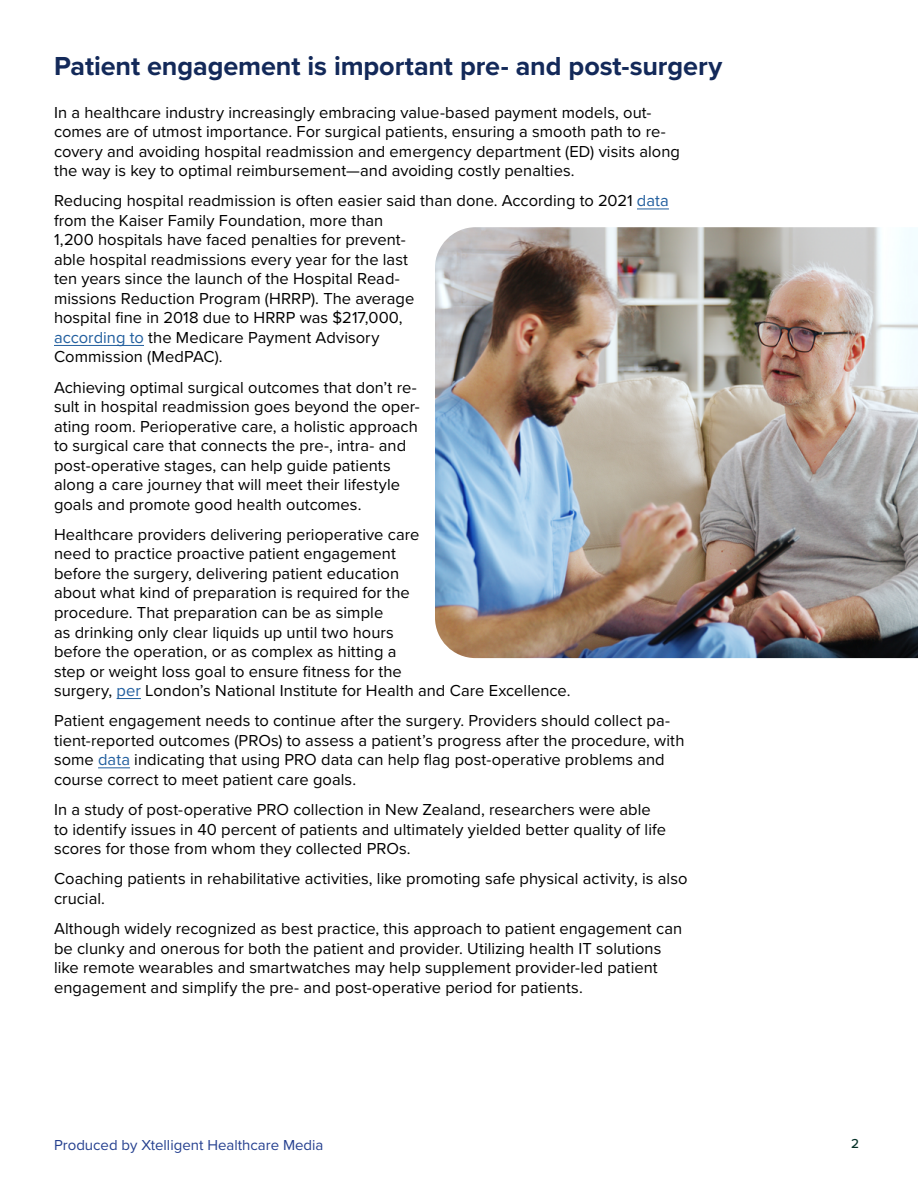
<style>
.page{position:relative;width:918px;height:1188px;background:#fff}
.page>*{position:absolute;margin:0;border:0;box-sizing:border-box;transform-origin:0 0}
.t1{font:700 27px "Proxima Nova";letter-spacing:-.005em;color:#132959}
.t2{font:16.5px/19.5px "Proxima Nova";letter-spacing:.005em;color:#000}
.t3{font:15px "Proxima Nova";color:#25408f}
.t4{font:500 13.5px "Proxima Nova";color:#063128}
.s1{color:#215e9e}
</style>
<div class="page">
<hr style="left:637px;top:208px;width:32px;height:1px;background:#215e9e">
<hr style="left:54px;top:345px;width:90px;height:1px;background:#215e9e">
<svg style="left:117px;top:698px;width:24px;height:1px"></svg>
<hr style="left:98px;top:767px;width:32px;height:1px;background:#215e9e">
<img style="left:435px;top:227px;width:483px;height:431px">
<h1 class="t1" style="left:54px;top:46px;width:670px">Patient engagement is important pre- and post-surgery</h1>
<p class="t2" style="left:54px;top:102px;width:628px">In a healthcare industry increasingly embracing value-based payment models, out&shy;comes are of utmost importance. For surgical patients, ensuring a smooth path to re&shy;covery and avoiding hospital readmission and emergency department (ED) visits along the way is key to optimal reimbursement—and avoiding costly penalties.</p>
<p class="t2" style="left:54px;top:190px;width:616px">Reducing hospital readmission is often easier said than done. According to 2021 <span class="s1">data </span>from the Kaiser Family Foundation, more than<br>1,200 hospitals have faced penalties for prevent-<br>able hospital readmissions every year for the last<br>ten years since the launch of the Hospital Read-<br>missions Reduction Program (HRRP). The average<br>hospital fine in 2018 due to HRRP was $217,000,<br><span class="s1">according to</span> the Medicare Payment Advisory<br>Commission (MedPAC).</p>
<p class="t2" style="left:54px;top:377px;width:367px">Achieving optimal surgical outcomes that don’t re&shy;sult in hospital readmission goes beyond the oper&shy;ating room. Perioperative care, a holistic approach to surgical care that connects the pre-, intra- and post-operative stages, can help guide patients along a care journey that will meet their lifestyle goals and promote good health outcomes.</p>
<p class="t2" style="left:54px;top:524px;width:518px">Healthcare providers delivering perioperative care<br>need to practice proactive patient engagement<br>before the surgery, delivering patient education<br>about what kind of preparation is required for the<br>procedure. That preparation can be as simple<br>as drinking only clear liquids up until two hours<br>before the operation, or as complex as hitting a<br>step or weight loss goal to ensure fitness for the<br>surgery, <span class="s1">per</span> London’s National Institute for Health and Care Excellence.</p>
<p class="t2" style="left:54px;top:710px;width:632px">Patient engagement needs to continue after the surgery. Providers should collect pa&shy;tient-reported outcomes (PROs) to assess a patient’s progress after the procedure, with some <span class="s1">data</span> indicating that using PRO data can help flag post-operative problems and course correct to meet patient care goals.</p>
<p class="t2" style="left:54px;top:799px;width:614px">In a study of post-operative PRO collection in New Zealand, researchers were able to identify issues in 40 percent of patients and ultimately yielded better quality of life scores for those from whom they collected PROs.</p>
<p class="t2" style="left:54px;top:868px;width:635px">Coaching patients in rehabilitative activities, like promoting safe physical activity, is also crucial.</p>
<p class="t2" style="left:54px;top:918px;width:630px">Although widely recognized as best practice, this approach to patient engagement can be clunky and onerous for both the patient and provider. Utilizing health IT solutions like remote wearables and smartwatches may help supplement provider-led patient engagement and simplify the pre- and post-operative period for patients.</p>
<p class="t3" style="left:54px;top:1134px;width:271px">Produced by Xtelligent Healthcare Media</p>
<p class="t4" style="left:851px;top:1133px;width:9px">2</p>
</div>
